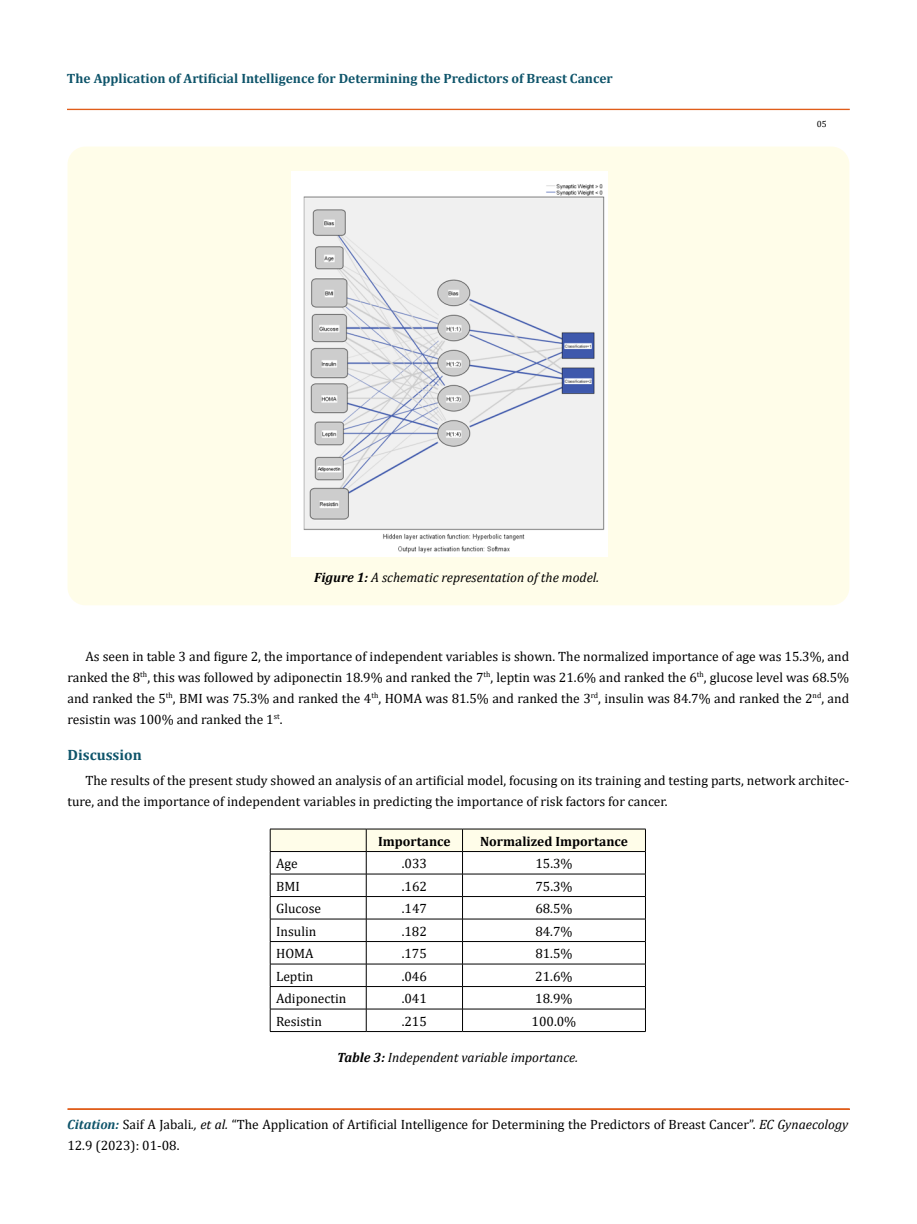
<style>
.page{position:relative;width:917px;height:1224px;background:#fff}
.page>*{position:absolute;margin:0;border:0;box-sizing:border-box;transform-origin:0 0}
.t1{font:700 15px "Cambria";color:#0e546a}
.t2{font:13.5px/21px "Cambria";color:#000}
.t3{font:italic 13.5px "Cambria";color:#000}
.t4{font:700 13.5px "Cambria";color:#0e546a}
.t5{font:700 13.5px "Cambria";color:#000}
.t6{font:9px "Cambria";color:#000}
.s1{font-weight:700}
.s2{font-weight:700;font-style:italic;color:#0e546a}
.s3{font-style:italic}
</style>
<div class="page">
<div style="left:67px;top:109px;width:782px;height:1px;border:1px solid #e05d1a"></div>
<div style="left:68px;top:1109px;width:781px;height:1px;border:1px solid #e05d1a"></div>
<svg style="left:270px;top:829px;width:376px;height:202px"></svg>
<hr style="left:270px;top:1031px;width:96px;height:1px;background:#000">
<hr style="left:366px;top:1031px;width:96px;height:1px;background:#000">
<hr style="left:462px;top:1031px;width:183px;height:1px;background:#000">
<div style="left:67px;top:147px;width:782px;height:458px;background:#fffde9;border-radius:18px"></div>
<img style="left:291px;top:172px;width:316px;height:385px">
<p class="t4" style="left:67px;top:69px;width:547px">The Application of Artificial Intelligence for Determining the Predictors of Breast Cancer</p>
<p class="t3" style="left:314px;top:568px;width:286px"><span class="s1">Figure 1:</span> A schematic representation of the model.</p>
<p class="t6" style="left:816px;top:118px;width:11px">05</p>
<p class="t2" style="left:67px;top:646px;width:783px;text-align:justify;text-indent:18px">As seen in table 3 and figure 2, the importance of independent variables is shown. The normalized importance of age was 15.3%, and ranked the 8<sup>th</sup>, this was followed by adiponectin 18.9% and ranked the 7<sup>th</sup>, leptin was 21.6% and ranked the 6<sup>th</sup>, glucose level was 68.5% and ranked the 5<sup>th</sup>, BMI was 75.3% and ranked the 4<sup>th</sup>, HOMA was 81.5% and ranked the 3<sup>rd</sup>, insulin was 84.7% and ranked the 2<sup>nd</sup>, and resistin was 100% and ranked the 1<sup>st</sup>.</p>
<p class="t1" style="left:67px;top:744px;width:76px">Discussion</p>
<p class="t2" style="left:67px;top:770px;width:783px;text-indent:18px">The results of the present study showed an analysis of an artificial model, focusing on its training and testing parts, network architec&shy;ture, and the importance of independent variables in predicting the importance of risk factors for cancer.</p>
<p class="t5" style="left:378px;top:831px;width:74px">Importance</p>
<p class="t5" style="left:480px;top:831px;width:149px">Normalized Importance</p>
<p class="t2" style="left:276px;top:853px;width:23px">Age</p>
<p class="t2" style="left:402px;top:853px;width:27px">.033</p>
<p class="t2" style="left:535px;top:853px;width:39px">15.3%</p>
<p class="t2" style="left:276px;top:875px;width:25px">BMI</p>
<p class="t2" style="left:402px;top:875px;width:27px">.162</p>
<p class="t2" style="left:535px;top:875px;width:39px">75.3%</p>
<p class="t2" style="left:276px;top:898px;width:46px">Glucose</p>
<p class="t2" style="left:402px;top:898px;width:27px">.147</p>
<p class="t2" style="left:535px;top:898px;width:39px">68.5%</p>
<p class="t2" style="left:276px;top:920px;width:42px">Insulin</p>
<p class="t2" style="left:402px;top:920px;width:27px">.182</p>
<p class="t2" style="left:535px;top:920px;width:39px">84.7%</p>
<p class="t2" style="left:276px;top:943px;width:39px">HOMA</p>
<p class="t2" style="left:402px;top:943px;width:27px">.175</p>
<p class="t2" style="left:535px;top:943px;width:39px">81.5%</p>
<p class="t2" style="left:276px;top:965px;width:39px">Leptin</p>
<p class="t2" style="left:402px;top:965px;width:27px">.046</p>
<p class="t2" style="left:535px;top:965px;width:39px">21.6%</p>
<p class="t2" style="left:276px;top:988px;width:72px">Adiponectin</p>
<p class="t2" style="left:401px;top:988px;width:27px">.041</p>
<p class="t2" style="left:535px;top:988px;width:39px">18.9%</p>
<p class="t2" style="left:276px;top:1010px;width:47px">Resistin</p>
<p class="t2" style="left:401px;top:1010px;width:27px">.215</p>
<p class="t2" style="left:531px;top:1010px;width:46px">100.0%</p>
<p class="t3" style="left:337px;top:1048px;width:242px"><span class="s1">Table 3:</span> Independent variable importance.</p>
<p class="t2" style="left:67px;top:1114px;width:782px"><span class="s2">Citation:</span> Saif A Jabali<span class="s3">., et al.</span> “The Application of Artificial Intelligence for Determining the Predictors of Breast Cancer”. <span class="s3">EC Gynaecology<br></span>12.9 (2023): 01-08.</p>
</div>
